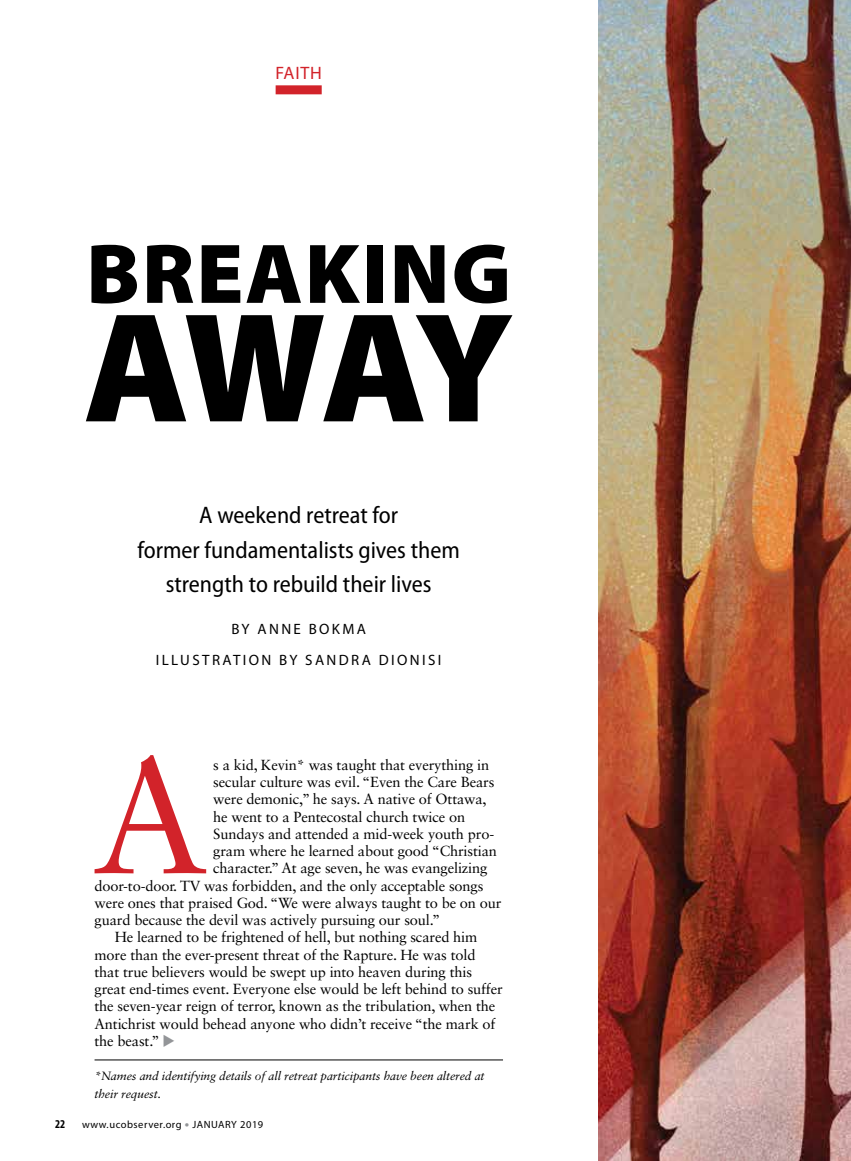
<style>
.page{position:relative;width:851px;height:1161px;background:#fff}
.page>*{position:absolute;margin:0;border:0;box-sizing:border-box;transform-origin:0 0}
.t1{font:162.9px "Sabon LT Std";color:#d2232a}
.t2{font:900 157.5px "Myriad Pro";color:#000}
.t3{font:900 85.5px "Myriad Pro";letter-spacing:.02em;color:#000}
.t4{font:semi-condensed 24px/34.5px "Myriad Pro";color:#000;text-align:center}
.t5{font:18px "Myriad Pro";letter-spacing:.04em;color:#d2232a}
.t6{font:15px/30.8px "Myriad Pro";letter-spacing:.16em;color:#000;text-align:center}
.t7{font:14.7px "Sabon LT Std";letter-spacing:-.01em;color:#000}
.t8{font:italic 12px/17.2px "Sabon LT Std";letter-spacing:-.01em;color:#000}
.t9{font:700 condensed 12px "Myriad Pro";color:#000}
.t10{font:10.5px "Myriad Pro";letter-spacing:.05em;color:#000}
.s1{color:#939598}
.s2{font-weight:900;font-size:12px;color:#939598}
</style>
<div class="page">
<div style="left:275px;top:85px;width:47px;height:9px;background:#d2232a"></div>
<img style="left:598px;top:0;width:252px;height:1161px">
<hr style="left:94px;top:1060px;width:409px;height:1px;background:#000">
<p class="t5" style="left:275px;top:61px;width:48px">FAITH</p>
<h3 class="t3" style="left:86px;top:225px;width:426px">BREAKING</h3>
<h2 class="t2" style="left:84px;top:279px;width:431px">AWAY</h2>
<h3 class="t4" style="left:137px;top:499px;width:324px">A weekend retreat for<br>former fundamentalists gives them strength to rebuild their lives</h3>
<p class="t6" style="left:156px;top:614px;width:287px">BY ANNE BOKMA<br>ILLUSTRATION BY SANDRA DIONISI</p>
<h1 class="t1" style="left:92px;top:720px;width:119px">A</h1>
<p class="t7" style="left:213px;top:756px;width:277px">s a kid, Kevin* was taught that everything in</p>
<p class="t7" style="left:213px;top:773px;width:283px">secular culture was evil. “Even the Care Bears</p>
<p class="t7" style="left:213px;top:790px;width:275px">were demonic,” he says. A native of Ottawa,</p>
<p class="t7" style="left:213px;top:808px;width:253px">he went to a Pentecostal church twice on</p>
<p class="t7" style="left:213px;top:825px;width:282px">Sundays and attended a mid-week youth pro-</p>
<p class="t7" style="left:213px;top:842px;width:285px">gram where he learned about good “Christian</p>
<p class="t7" style="left:213px;top:859px;width:276px">character.” At age seven, he was evangelizing</p>
<p class="t7" style="left:95px;top:877px;width:390px">door-to-door. TV was forbidden, and the only acceptable songs</p>
<p class="t7" style="left:95px;top:894px;width:408px">were ones that praised God. “We were always taught to be on our</p>
<p class="t7" style="left:95px;top:911px;width:347px">guard because the devil was actively pursuing our soul.”</p>
<p class="t7" style="left:115px;top:928px;width:364px">He learned to be frightened of hell, but nothing scared him</p>
<p class="t7" style="left:95px;top:946px;width:382px">more than the ever-present threat of the Rapture. He was told</p>
<p class="t7" style="left:95px;top:963px;width:379px">that true believers would be swept up into heaven during this</p>
<p class="t7" style="left:95px;top:980px;width:409px">great end-times event. Everyone else would be left behind to suffer</p>
<p class="t7" style="left:95px;top:997px;width:402px">the seven-year reign of terror, known as the tribulation, when the</p>
<p class="t7" style="left:95px;top:1015px;width:402px">Antichrist would behead anyone who didn’t receive “the mark of</p>
<p class="t7" style="left:95px;top:1032px;width:82px">the beast.” <span class="s1">◆</span></p>
<p class="t8" style="left:94px;top:1068px;width:391px">*Names and identifying details of all retreat participants have been altered at their request.</p>
<p class="t9" style="left:55px;top:1116px;width:12px">22</p>
<p class="t10" style="left:82px;top:1118px;width:183px">www.ucobserver.org <span class="s2">•</span> JANUARY 2019</p>
</div>
